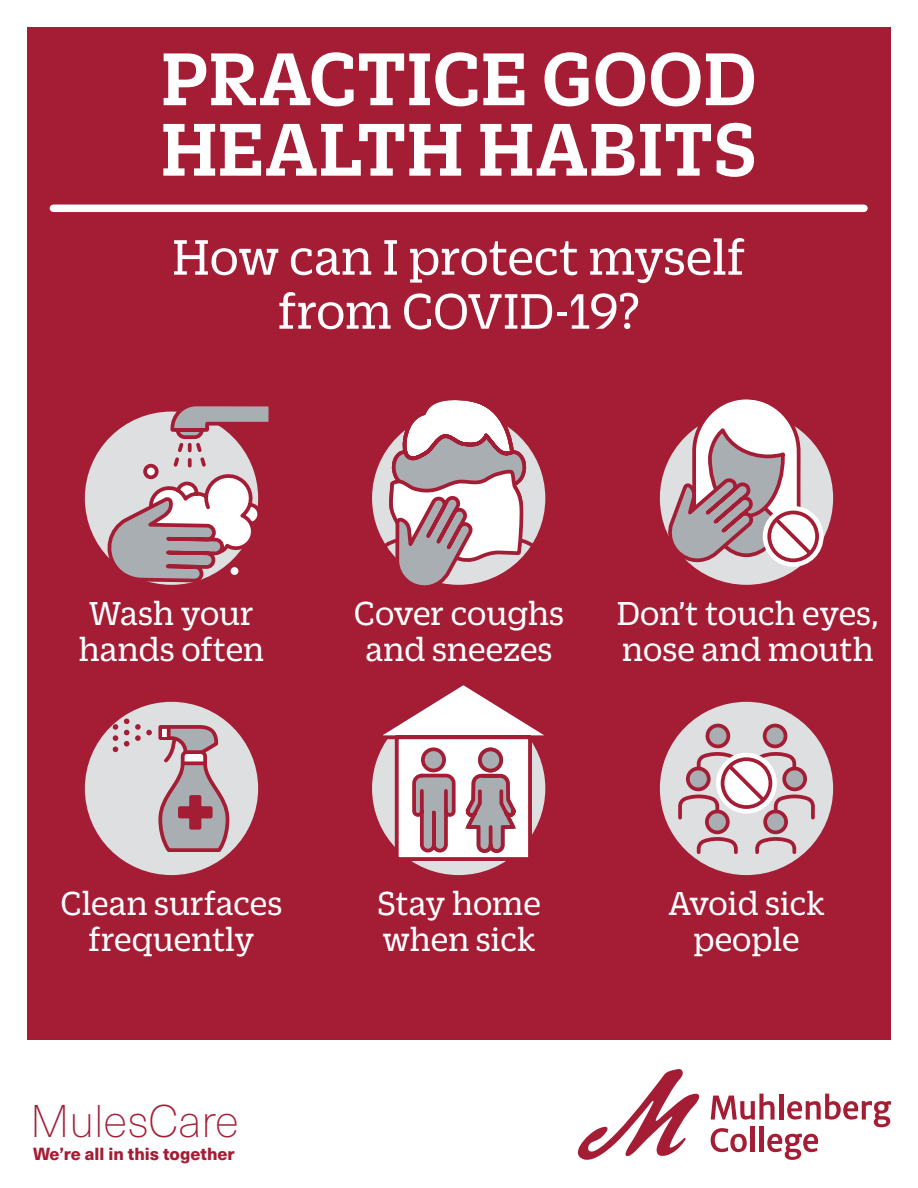
<style>
.page{position:relative;width:918px;height:1188px;background:#fff}
.page>*{position:absolute;margin:0;border:0;box-sizing:border-box;transform-origin:0 0}
.t1{font:500 81px/70.5px "Duplicate Slab";letter-spacing:.01em;color:#fff}
.t2{font:54px/54px "Duplicate Slab";color:#fff;text-align:center}
.t3{font:100 45px "Neue Haas Unica Pro";color:#a51d35}
.t4{font:36px/36px "Duplicate Slab";color:#fff}
.t5{font:800 17.25px "Neue Haas Unica Pro";color:#a51d35}
</style>
<div class="page">
<div style="left:27px;top:27px;width:864px;height:1013px;background:#a51d35"></div>
<svg style="left:578px;top:1069px;width:122px;height:91px"></svg>
<svg style="left:711px;top:1094px;width:64px;height:26px"></svg>
<hr style="left:779px;top:1094px;width:4px;height:26px;background:#a51d35">
<div style="left:759px;top:1126px;width:5px;height:26px;background:#a51d35"></div>
<div style="left:750px;top:1126px;width:5px;height:26px;background:#a51d35"></div>
<svg style="left:787px;top:1094px;width:104px;height:33px"></svg>
<svg style="left:767px;top:1134px;width:51px;height:26px"></svg>
<svg style="left:711px;top:1128px;width:36px;height:24px"></svg>
<div style="left:85px;top:412px;width:173px;height:173px;background:#dedfe1;border-radius:50%"></div>
<div style="left:85px;top:702px;width:173px;height:173px;background:#dedfe1;border-radius:50%"></div>
<div style="left:372px;top:702px;width:173px;height:173px;background:#dedfe1;border-radius:50%"></div>
<div style="left:660px;top:702px;width:173px;height:173px;background:#dedfe1;border-radius:50%"></div>
<svg style="left:124px;top:730px;width:5px;height:5px"></svg>
<svg style="left:124px;top:719px;width:5px;height:5px"></svg>
<svg style="left:124px;top:741px;width:5px;height:6px"></svg>
<svg style="left:113px;top:720px;width:5px;height:21px"></svg>
<svg style="left:113px;top:747px;width:5px;height:5px"></svg>
<svg style="left:696px;top:837px;width:42px;height:17px"></svg>
<svg style="left:755px;top:837px;width:42px;height:17px"></svg>
<svg style="left:678px;top:752px;width:137px;height:68px"></svg>
<div style="left:707px;top:726px;width:21px;height:20px;background:#a9aeb2;border-radius:50%"></div>
<div style="left:706px;top:724px;width:24px;height:24px;border:4px solid #a51d35;border-radius:50%"></div>
<div style="left:688px;top:768px;width:21px;height:21px;background:#a9aeb2;border-radius:50%"></div>
<div style="left:686px;top:767px;width:25px;height:24px;border:4px solid #a51d35;border-radius:50%"></div>
<div style="left:707px;top:811px;width:21px;height:21px;background:#a9aeb2;border-radius:50%"></div>
<div style="left:705px;top:810px;width:25px;height:24px;border:4px solid #a51d35;border-radius:50%"></div>
<div style="left:765px;top:726px;width:21px;height:20px;background:#a9aeb2;border-radius:50%"></div>
<div style="left:763px;top:724px;width:24px;height:24px;border:4px solid #a51d35;border-radius:50%"></div>
<div style="left:784px;top:768px;width:21px;height:21px;background:#a9aeb2;border-radius:50%"></div>
<div style="left:782px;top:767px;width:25px;height:24px;border:4px solid #a51d35;border-radius:50%"></div>
<div style="left:765px;top:811px;width:21px;height:21px;background:#a9aeb2;border-radius:50%"></div>
<div style="left:763px;top:810px;width:25px;height:24px;border:4px solid #a51d35;border-radius:50%"></div>
<svg style="left:135px;top:723px;width:96px;height:131px"></svg>
<svg style="left:372px;top:400px;width:173px;height:186px"></svg>
<svg style="left:104px;top:406px;width:165px;height:178px"></svg>
<div style="left:53px;top:205px;width:811px;height:7px;background:#fff"></div>
<svg style="left:666px;top:399px;width:168px;height:182px"></svg>
<svg style="left:372px;top:685px;width:174px;height:178px"></svg>
<h1 class="t1" style="left:161px;top:37px;width:597px">PRACTICE GOOD<br>HEALTH HABITS</h1>
<h2 class="t2" style="left:172px;top:227px;width:575px">How can I protect myself from COVID-19?</h2>
<p class="t4" style="left:79px;top:593px;width:187px">Wash your hands often</p>
<p class="t4" style="left:354px;top:593px;width:212px;text-align:center">Cover coughs and sneezes</p>
<p class="t4" style="left:617px;top:593px;width:264px">Don’t touch eyes, nose and mouth</p>
<p class="t4" style="left:61px;top:883px;width:223px;text-align:center">Clean surfaces frequently</p>
<p class="t3" style="left:30px;top:1095px;width:210px">MulesCare</p>
<p class="t5" style="left:33px;top:1143px;width:203px">We’re all in this together</p>
<p class="t4" style="left:377px;top:883px;width:166px">Stay home when sick</p>
<p class="t4" style="left:668px;top:883px;width:159px;text-align:center">Avoid sick people</p>
</div>
